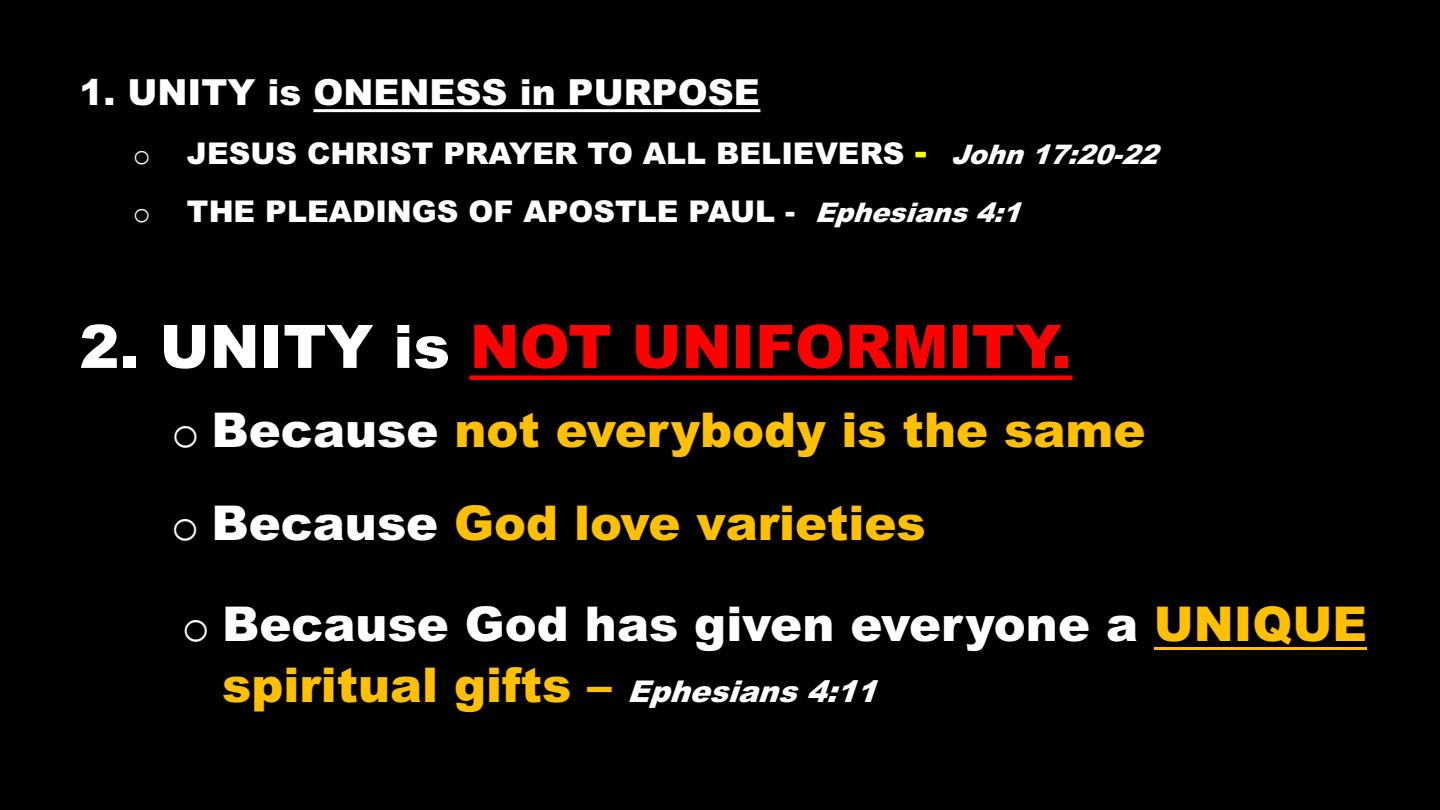
<style>
.page{position:relative;width:1440px;height:810px;background:#000}
.page>*{position:absolute;margin:0;border:0;box-sizing:border-box;transform-origin:0 0}
.t1{font:900 60px "Arial";color:#f00}
.t2{font:900 48px/61.5px "Arial";color:#fff}
.t3{font:900 48px/92.6px "Arial";color:#ffc000}
.t4{font:900 36px "Arial";color:#fff}
.t5{font:900 30px/58.3px "Arial";color:#fff}
.s1{font-family:"Courier New";font-weight:400}
.s2{font-size:36px;color:#ff0}
.s3{font-style:italic;font-size:27px}
.s4{color:#fff}
.s5{font-family:"Courier New";font-weight:400;color:#fff}
.s6{color:#ffc000}
.s7{font-style:italic;font-size:30px}
</style>
<div class="page">
<img style="left:313px;top:109px;width:448px;height:4px">
<svg style="left:313px;top:109px;width:447px;height:3px"></svg>
<svg style="left:469px;top:375px;width:603px;height:5px;background:#e50000"></svg>
<hr style="left:1154px;top:647px;width:213px;height:3px;background:#ffc000">
<p class="t4" style="left:79px;top:66px;width:682px">1. UNITY is ONENESS in PURPOSE</p>
<p class="t5" style="left:133px;top:123px;width:1038px"><span class="s1">o</span> JESUS CHRIST PRAYER TO ALL BELIEVERS <span class="s2">-</span> <span class="s3">John17:20-22 </span><span class="s1">o</span> THE PLEADINGS OF APOSTLE PAUL - <span class="s3">Ephesians4:1</span></p>
<h1 class="t1" style="left:79px;top:303px;width:994px"><span class="s4">2. UNITY is</span> NOT UNIFORMITY.</h1>
<h2 class="t3" style="left:171px;top:383px;width:976px"><span class="s5">o</span> <span class="s4">Because</span> not everybody is the same <span class="s5">o</span> <span class="s4">Because</span> God love varieties</h2>
<h2 class="t2" style="left:222px;top:591px;width:1146px;text-indent:-40px"><span class="s1">o</span> Because God has given everyone a <span class="s6">UNIQUE spiritual gifts –</span> <span class="s7">Ephesians4:11</span></h2>
</div>
